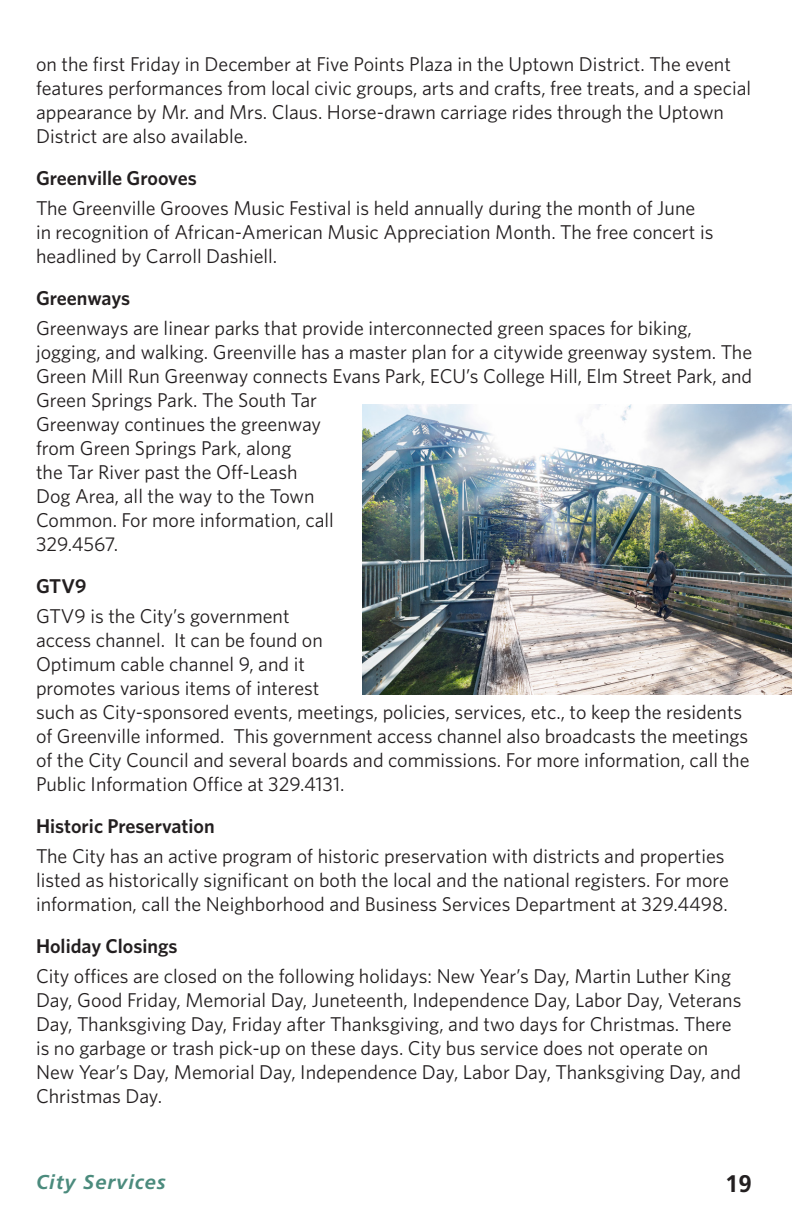
<style>
.page{position:relative;width:792px;height:1224px;background:#fff}
.page>*{position:absolute;margin:0;border:0;box-sizing:border-box;transform-origin:0 0}
.t1{font:700 24px "Frutiger LT Std";color:#231f20}
.t2{font:20px/24px "Whitney";color:#231f20}
.t3{font:600 20px "Whitney";color:#231f20}
.t4{font:italic 700 20px "Frutiger LT Std";letter-spacing:.05em;color:#4b8b7d}
</style>
<div class="page">
<img style="left:363px;top:404px;width:429px;height:291px">
<p class="t2" style="left:36px;top:52px;width:717px">on the first Friday in December at Five Points Plaza in the Uptown District. The event features performances from local civic groups, arts and crafts, free treats, and a special appearance by Mr. and Mrs. Claus. Horse-drawn carriage rides through the Uptown District are also available.</p>
<p class="t3" style="left:36px;top:165px;width:162px">Greenville Grooves</p>
<p class="t2" style="left:36px;top:196px;width:679px">The Greenville Grooves Music Festival is held annually during the month of June in recognition of African-American Music Appreciation Month. The free concert is headlined by Carroll Dashiell.</p>
<p class="t3" style="left:36px;top:285px;width:96px">Greenways</p>
<p class="t2" style="left:36px;top:316px;width:718px">Greenways are linear parks that provide interconnected green spaces for biking, jogging, and walking. Greenville has a master plan for a citywide greenway system. The Green Mill Run Greenway connects Evans Park, ECU’s College Hill, Elm Street Park, and Green Springs Park. The South Tar<br>Greenway continues the greenway<br>from Green Springs Park, along<br>the Tar River past the Off-Leash<br>Dog Area, all the way to the Town<br>Common. For more information, call<br>329.4567.</p>
<p class="t3" style="left:36px;top:573px;width:52px">GTV9</p>
<p class="t2" style="left:36px;top:604px;width:715px">GTV9 is the City’s government<br>access channel. It can be found on<br>Optimum cable channel 9, and it<br>promotes various items of interest<br>such as City-sponsored events, meetings, policies, services, etc., to keep the residents of Greenville informed. This government access channel also broadcasts the meetings of the City Council and several boards and commissions. For more information, call the Public Information Office at 329.4131.</p>
<p class="t3" style="left:36px;top:813px;width:180px">Historic Preservation</p>
<p class="t2" style="left:36px;top:844px;width:694px">The City has an active program of historic preservation with districts and properties listed as historically significant on both the local and the national registers. For more information, call the Neighborhood and Business Services Department at 329.4498.</p>
<p class="t3" style="left:36px;top:933px;width:143px">Holiday Closings</p>
<p class="t2" style="left:36px;top:964px;width:707px">City offices are closed on the following holidays: New Year’s Day, Martin Luther King Day, Good Friday, Memorial Day, Juneteenth, Independence Day, Labor Day, Veterans Day, Thanksgiving Day, Friday after Thanksgiving, and two days for Christmas. There is no garbage or trash pick-up on these days. City bus service does not operate on New Year’s Day, Memorial Day, Independence Day, Labor Day, Thanksgiving Day, and Christmas Day.</p>
<p class="t4" style="left:36px;top:1170px;width:131px">City Services</p>
<p class="t1" style="left:725px;top:1169px;width:28px">19</p>
</div>
